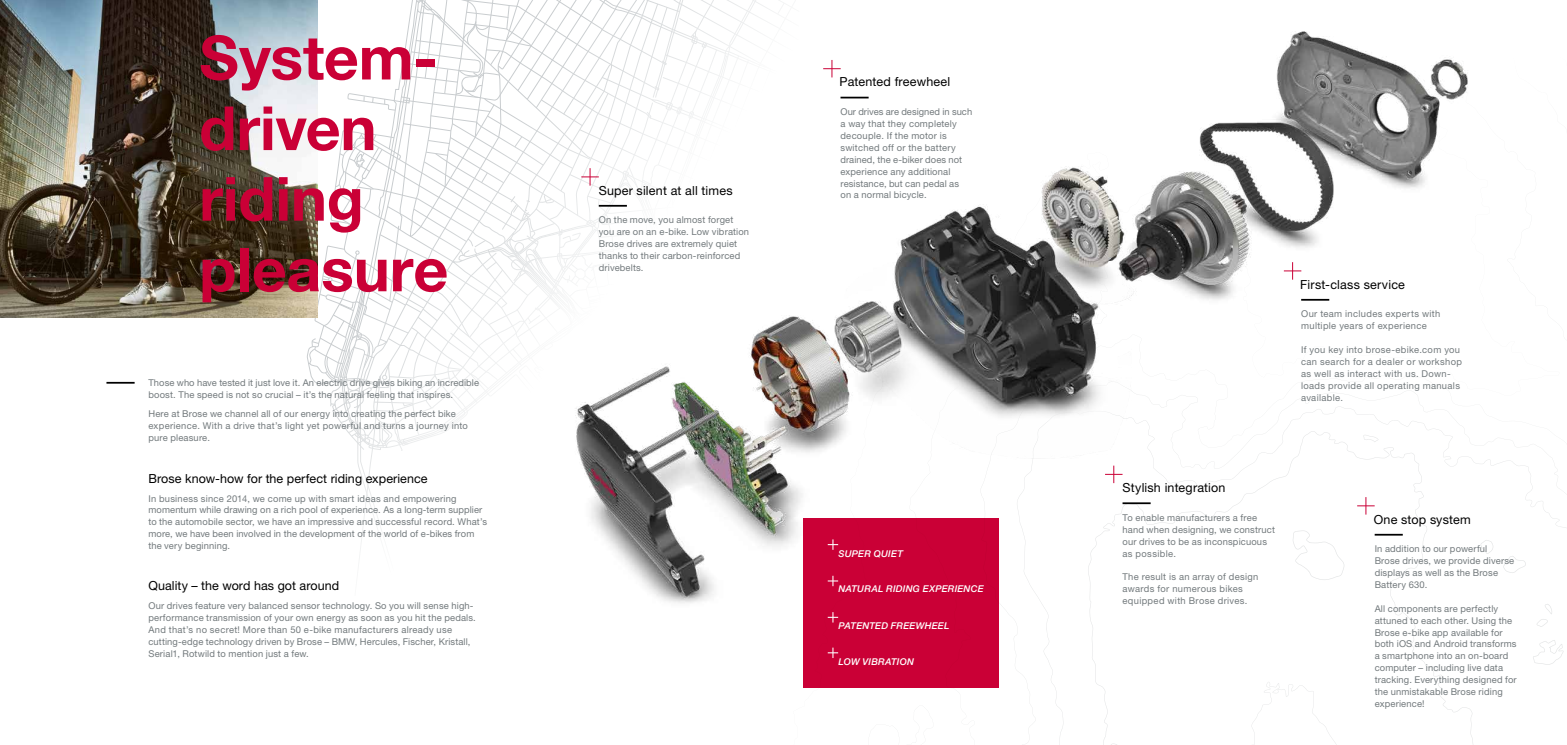
<style>
.page{position:relative;width:1567px;height:745px;background:#fff}
.page>*{position:absolute;margin:0;border:0;box-sizing:border-box;transform-origin:0 0}
.t1{font:700 60.88px/70.5px "Helvetica Neue LT Pro";letter-spacing:-.005em;color:#ca0036}
.t2{font:12.5px "Helvetica Neue LT Pro";letter-spacing:.01em;color:#000}
.t3{font:9.38px/11.9px "Helvetica Neue LT Pro";letter-spacing:.015em;color:#72797c}
.t4{font:9.38px/11.9px "Helvetica Neue LT Pro";letter-spacing:.035em;color:#72797c}
.t5{font:italic 500 9.38px "Helvetica Neue LT Pro";letter-spacing:.025em;color:#fff}
</style>
<div class="page">
<img style="left:0;top:0;width:307px;height:317px">
<img style="left:674px;top:31px;width:810px;height:598px">
<hr style="left:106px;top:381px;width:29px;height:2px;background:#000">
<svg style="left:307px;top:0;width:496px;height:602px"></svg>
<svg style="left:823px;top:60px;width:17px;height:17px"></svg>
<svg style="left:840px;top:97px;width:28px;height:1px"></svg>
<div style="left:803px;top:517px;width:196px;height:170px;background:#ca0036"></div>
<svg style="left:827px;top:575px;width:11px;height:10px"></svg>
<svg style="left:827px;top:539px;width:11px;height:10px"></svg>
<svg style="left:827px;top:612px;width:11px;height:10px"></svg>
<svg style="left:827px;top:647px;width:11px;height:10px"></svg>
<svg style="left:1356px;top:497px;width:18px;height:17px"></svg>
<hr style="left:1374px;top:533px;width:28px;height:2px;background:#000">
<svg style="left:1104px;top:465px;width:18px;height:18px"></svg>
<svg style="left:1283px;top:262px;width:18px;height:17px"></svg>
<hr style="left:1122px;top:502px;width:28px;height:2px;background:#000">
<svg style="left:1300px;top:299px;width:29px;height:1px"></svg>
<h1 class="t1" style="left:199px;top:21px;width:250px">System&shy;driven riding pleasure</h1>
<p class="t3" style="left:148px;top:376px;width:332px">Those who have tested it just love it. An electric drive gives biking an incredible boost. The speed is not so crucial – it’s the natural feeling that inspires.</p>
<p class="t3" style="left:148px;top:407px;width:321px">Here at Brose we channel all of our energy into creating the perfect bike experience. With a drive that’s light yet powerful and turns a journey into pure pleasure.</p>
<h2 class="t2" style="left:148px;top:470px;width:281px">Brose know-how for the perfect riding experience</h2>
<p class="t3" style="left:148px;top:492px;width:340px">In business since 2014, we come up with smart ideas and empowering momentum while drawing on a rich pool of experience. As a long-term supplier to the automobile sector, we have an impressive and successful record. What’s more, we have been involved in the development of the world of e-bikes from the very beginning.</p>
<h2 class="t2" style="left:148px;top:578px;width:192px">Quality – the word has got around</h2>
<p class="t3" style="left:148px;top:599px;width:329px">Our drives feature very balanced sensor technology. So you will sense high&shy;performance transmission of your own energy as soon as you hit the pedals.<br>And that’s no secret! More than 50 e-bike manufacturers already use cutting-edge technology driven by Brose – BMW, Hercules, Fischer, Kristall, Serial1, Rotwild to mention just a few.</p>
<h2 class="t2" style="left:598px;top:182px;width:135px">Super silent at all times</h2>
<p class="t3" style="left:598px;top:214px;width:152px">On the move, you almost forget you are on an e-bike. Low vibration<br>Brose drives are extremely quiet thanks to their carbon-reinforced drivebelts.</p>
<h2 class="t2" style="left:839px;top:74px;width:112px">Patented freewheel</h2>
<p class="t3" style="left:840px;top:106px;width:133px">Our drives are designed in such a way that they completely decouple. If the motor is switched off or the battery drained, the e-biker does not experience any additional resistance, but can pedal as<br>on a normal bicycle.</p>
<p class="t5" style="left:838px;top:547px;width:66px">SUPER QUIET</p>
<p class="t5" style="left:838px;top:583px;width:147px">NATURAL RIDING EXPERIENCE</p>
<p class="t5" style="left:838px;top:619px;width:112px">PATENTED FREEWHEEL</p>
<p class="t5" style="left:838px;top:656px;width:77px">LOW VIBRATION</p>
<h2 class="t2" style="left:1300px;top:276px;width:106px">First-class service</h2>
<h2 class="t2" style="left:1122px;top:480px;width:104px">Stylish integration</h2>
<p class="t4" style="left:1300px;top:308px;width:141px">Our team includes experts with multiple years of experience</p>
<p class="t4" style="left:1300px;top:343px;width:162px">If you key into brose-ebike.com you can search for a dealer or workshop as well as interact with us. Down&shy;loads provide all operating manuals available.</p>
<p class="t3" style="left:1122px;top:511px;width:136px">To enable manufacturers a free</p>
<h2 class="t2" style="left:1373px;top:511px;width:98px">One stop system</h2>
<p class="t3" style="left:1122px;top:523px;width:154px">hand when designing, we construct our drives to be as inconspicuous as possible.</p>
<p class="t4" style="left:1122px;top:570px;width:137px">The result is an array of design awards for numerous bikes equipped with Brose drives.</p>
<p class="t3" style="left:1374px;top:542px;width:141px">In addition to our powerful<br>Brose drives, we provide diverse displays as well as the Brose<br>Battery 630.</p>
<p class="t3" style="left:1374px;top:602px;width:143px">All components are perfectly attuned to each other. Using the<br>Brose e-bike app available for both iOS and Android transforms a smartphone into an on-board computer – including live data tracking. Everything designed for the unmistakable Brose riding experience!</p>
</div>
